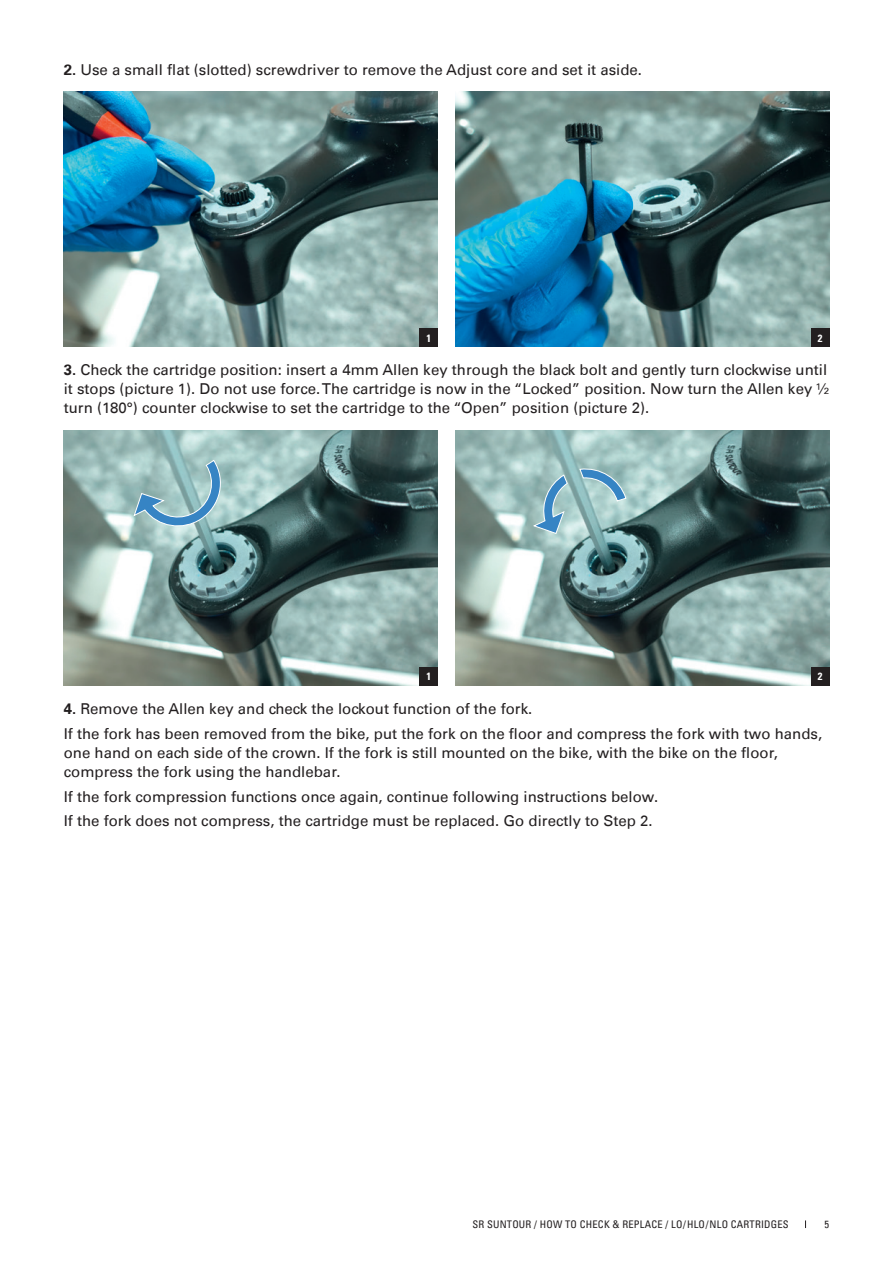
<style>
.page{position:relative;width:893px;height:1263px;background:#fff}
.page>*{position:absolute;margin:0;border:0;box-sizing:border-box;transform-origin:0 0}
.t1{font:15px/19.2px "Univers LT";color:#231f20}
.t2{font:condensed 10.5px "Univers LT";letter-spacing:.02em;color:#231f20}
.t3{font:700 condensed 10.5px "Univers LT";color:#fff}
.s1{font-weight:700}
</style>
<div class="page">
<img style="left:64px;top:430px;width:374px;height:255px">
<img style="left:455px;top:430px;width:374px;height:255px">
<div style="left:420px;top:667px;width:18px;height:18px;background:#231f20"></div>
<div style="left:811px;top:667px;width:18px;height:18px;background:#231f20"></div>
<svg style="left:133px;top:459px;width:93px;height:72px;background:#91bac3"></svg>
<svg style="left:532px;top:474px;width:36px;height:61px;background:#8ab5c4"></svg>
<svg style="left:579px;top:467px;width:48px;height:35px;background:#8ebac7"></svg>
<img style="left:64px;top:92px;width:374px;height:255px">
<img style="left:455px;top:92px;width:374px;height:255px">
<div style="left:420px;top:329px;width:18px;height:18px;background:#231f20"></div>
<div style="left:811px;top:329px;width:18px;height:18px;background:#231f20"></div>
<p class="t1" style="left:64px;top:60px;width:580px"><span class="s1">2.</span> Use a small flat (slotted) screwdriver to remove the Adjust core and set it aside.</p>
<p class="t3" style="left:427px;top:331px;width:6px">1</p>
<p class="t3" style="left:818px;top:331px;width:6px">2</p>
<p class="t1" style="left:64px;top:360px;width:767px"><span class="s1">3.</span> Check the cartridge position: insert a 4mm Allen key through the black bolt and gently turn clockwise until it stops (picture 1). Do not use force. The cartridge is now in the “Locked” position. Now turn the Allen key ½ turn (180°) counter clockwise to set the cartridge to the “Open” position (picture 2).</p>
<p class="t3" style="left:427px;top:670px;width:6px">1</p>
<p class="t3" style="left:818px;top:670px;width:6px">2</p>
<p class="t1" style="left:64px;top:696px;width:760px;line-height:24.8px"><span class="s1">4.</span> Remove the Allen key and check the lockout function of the fork.<br>If the fork has been removed from the bike, put the fork on the floor and compress the fork with two hands,</p>
<p class="t1" style="left:64px;top:743px;width:716px">one hand on each side of the crown. If the fork is still mounted on the bike, with the bike on the floor, compress the fork using the handlebar.</p>
<p class="t1" style="left:64px;top:784px;width:596px;line-height:24.8px">If the fork compression functions once again, continue following instructions below.<br>If the fork does not compress, the cartridge must be replaced. Go directly to Step 2.</p>
<p class="t2" style="left:472px;top:1217px;width:318px">SR SUNTOUR / HOW TO CHECK &amp; REPLACE / LO/HLO/NLO CARTRIDGES</p>
<p class="t2" style="left:824px;top:1218px;width:6px">5</p>
</div>
